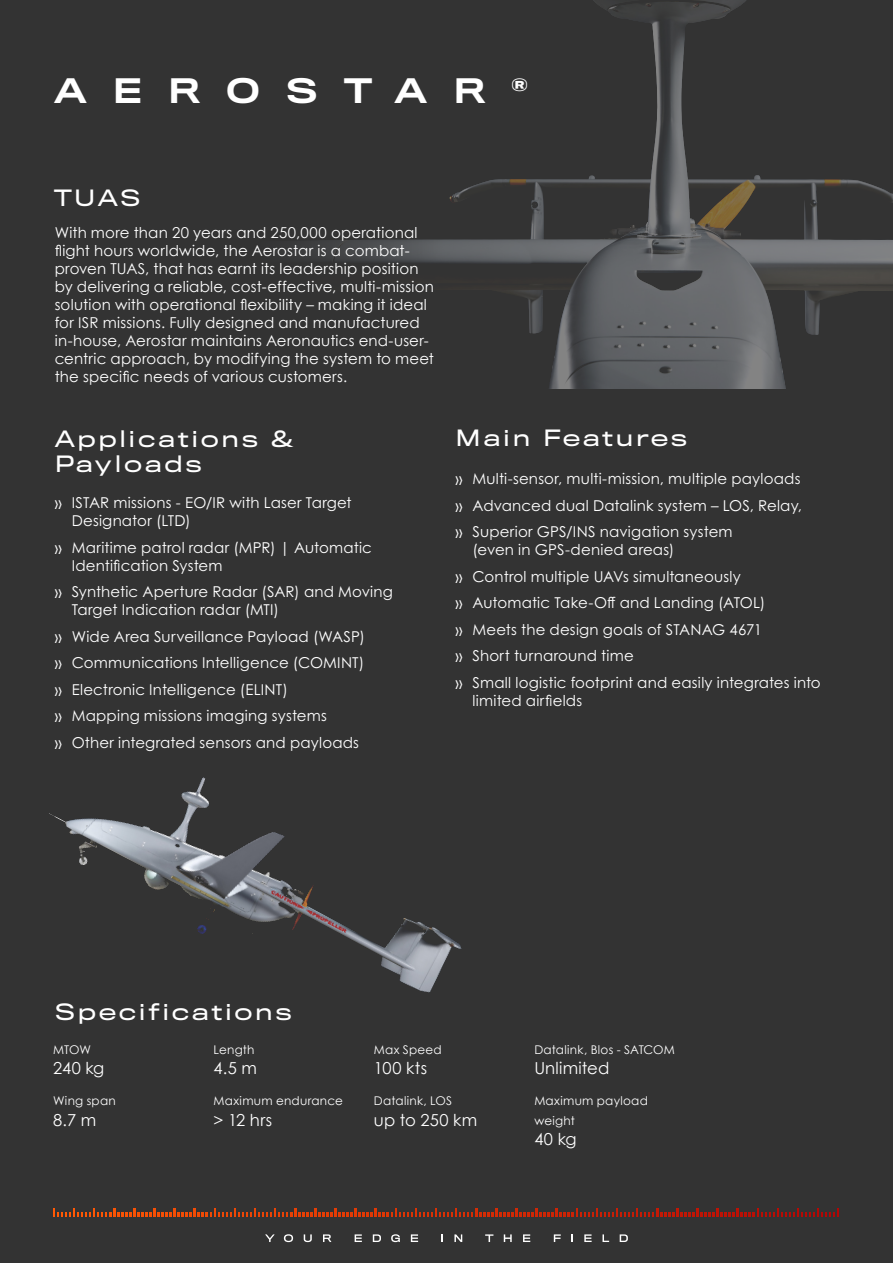
<style>
.page{position:relative;width:893px;height:1263px;background:#333}
.page>*{position:absolute;margin:0;border:0;box-sizing:border-box;transform-origin:0 0}
.Coteret{font:500 31.5px "Titling Gothic FB Wide";letter-spacing:.83em;color:#fff}
.Features{font:21px/25.2px "Titling Gothic FB Wide";letter-spacing:.125em;color:#fff}
.Tech2{font:16.5px "Century Gothic";letter-spacing:.01em;color:#fff}
.t1{font:15px/18px "Century Gothic Pro";letter-spacing:.015em;color:#fff}
.Tech2-2{font:15px/18px "Century Gothic";letter-spacing:.01em;color:#fff}
.Tech1{font:12px/19.5px "Century Gothic";letter-spacing:.02em;color:#fff}
.s1{font-family:"Century Gothic";font-size:16.5px}
</style>
<div class="page">
<img style="left:305px;top:0;width:588px;height:388px">
<img style="left:49px;top:777px;width:413px;height:216px">
<svg style="left:53px;top:1209px;width:786px;height:7px"></svg>
<svg style="left:265px;top:1234px;width:10px;height:8px"></svg>
<svg style="left:284px;top:1234px;width:9px;height:8px"></svg>
<svg style="left:304px;top:1234px;width:8px;height:8px"></svg>
<svg style="left:323px;top:1234px;width:8px;height:8px"></svg>
<svg style="left:355px;top:1234px;width:7px;height:8px"></svg>
<svg style="left:373px;top:1234px;width:8px;height:8px"></svg>
<svg style="left:391px;top:1234px;width:9px;height:8px"></svg>
<svg style="left:411px;top:1234px;width:7px;height:8px"></svg>
<svg style="left:454px;top:1234px;width:8px;height:8px"></svg>
<svg style="left:485px;top:1234px;width:8px;height:8px"></svg>
<svg style="left:504px;top:1234px;width:8px;height:8px"></svg>
<svg style="left:523px;top:1234px;width:7px;height:8px"></svg>
<svg style="left:554px;top:1234px;width:7px;height:8px"></svg>
<svg style="left:571px;top:1234px;width:2px;height:8px"></svg>
<svg style="left:584px;top:1234px;width:8px;height:8px"></svg>
<svg style="left:602px;top:1234px;width:7px;height:8px"></svg>
<svg style="left:620px;top:1234px;width:8px;height:8px"></svg>
<p class="Coteret" style="left:54px;top:71px;width:475px">AEROSTAR <sup>®</sup></p>
<p class="Features" style="left:54px;top:185px;width:88px">TUAS</p>
<p class="Tech2-2" style="left:55px;top:223px;width:381px">With more than 20 years and 250,000 operational flight hours worldwide, the Aerostar is a combat&shy;proven TUAS, that has earnt its leadership position by delivering a reliable, cost-effective, multi-mission solution with operational flexibility – making it ideal for ISR missions. Fully designed and manufactured in-house, Aerostar maintains Aeronautics end-user&shy;centric approach, by modifying the system to meet the specific needs of various customers.</p>
<p class="Features" style="left:55px;top:425px;width:240px">Applications &amp;<br>Payloads</p>
<p class="t1" style="left:72px;top:494px;width:281px;text-indent:-17px"><span class="s1">»</span> ISTAR missions - EO/IR with Laser Target<br>Designator (LTD)</p>
<p class="t1" style="left:72px;top:538px;width:302px;text-indent:-17px"><span class="s1">»</span> Maritime patrol radar (MPR) | Automatic<br>Identification System</p>
<p class="t1" style="left:72px;top:583px;width:323px;text-indent:-17px"><span class="s1">»</span> Synthetic Aperture Radar (SAR) and Moving<br>Target Indication radar (MTI)</p>
<p class="t1" style="left:55px;top:627px;width:312px"><span class="s1">»</span> Wide Area Surveillance Payload (WASP)</p>
<p class="t1" style="left:55px;top:654px;width:311px"><span class="s1">»</span> Communications Intelligence (COMINT)</p>
<p class="t1" style="left:55px;top:680px;width:235px"><span class="s1">»</span> Electronic Intelligence (ELINT)</p>
<p class="t1" style="left:55px;top:707px;width:274px"><span class="s1">»</span> Mapping missions imaging systems</p>
<p class="t1" style="left:55px;top:733px;width:306px"><span class="s1">»</span> Other integrated sensors and payloads</p>
<p class="Features" style="left:455px;top:425px;width:233px">Main Features</p>
<p class="t1" style="left:455px;top:469px;width:346px"><span class="s1">»</span> Multi-sensor, multi-mission, multiple payloads</p>
<p class="t1" style="left:455px;top:496px;width:348px"><span class="s1">»</span> Advanced dual Datalink system – LOS, Relay,</p>
<p class="t1" style="left:472px;top:522px;width:262px;text-indent:-17px"><span class="s1">»</span> Superior GPS/INS navigation system (even in GPS-denied areas)</p>
<p class="t1" style="left:455px;top:567px;width:287px"><span class="s1">»</span> Control multiple UAVs simultaneously</p>
<p class="t1" style="left:455px;top:593px;width:311px"><span class="s1">»</span> Automatic Take-Off and Landing (ATOL)</p>
<p class="t1" style="left:455px;top:620px;width:308px"><span class="s1">»</span> Meets the design goals of STANAG 4671</p>
<p class="t1" style="left:455px;top:646px;width:180px"><span class="s1">»</span> Short turnaround time</p>
<p class="t1" style="left:472px;top:673px;width:350px;text-indent:-17px"><span class="s1">»</span> Small logistic footprint and easily integrates into limited airfields</p>
<p class="Features" style="left:55px;top:999px;width:239px">Specifications</p>
<p class="Tech1" style="left:53px;top:1039px;width:39px">MTOW</p>
<p class="Tech2" style="left:53px;top:1056px;width:53px">240 kg</p>
<p class="Tech1" style="left:53px;top:1091px;width:64px">Wing span</p>
<p class="Tech2" style="left:53px;top:1108px;width:45px">8.7 m</p>
<p class="Tech1" style="left:214px;top:1039px;width:42px">Length</p>
<p class="Tech2" style="left:214px;top:1056px;width:45px">4.5 m</p>
<p class="Tech1" style="left:214px;top:1091px;width:131px">Maximum endurance</p>
<p class="Tech2" style="left:214px;top:1108px;width:60px">&gt; 12 hrs</p>
<p class="Tech1" style="left:374px;top:1039px;width:69px">Max Speed</p>
<p class="Tech2" style="left:374px;top:1056px;width:55px">100 kts</p>
<p class="Tech1" style="left:374px;top:1091px;width:80px">Datalink, LOS</p>
<p class="Tech2" style="left:374px;top:1108px;width:105px">up to 250 km</p>
<p class="Tech1" style="left:534px;top:1039px;width:142px">Datalink, Blos - SATCOM</p>
<p class="Tech2" style="left:534px;top:1056px;width:76px">Unlimited</p>
<p class="Tech1" style="left:534px;top:1091px;width:115px">Maximum payload weight</p>
<p class="Tech2" style="left:534px;top:1128px;width:44px">40 kg</p>
</div>
